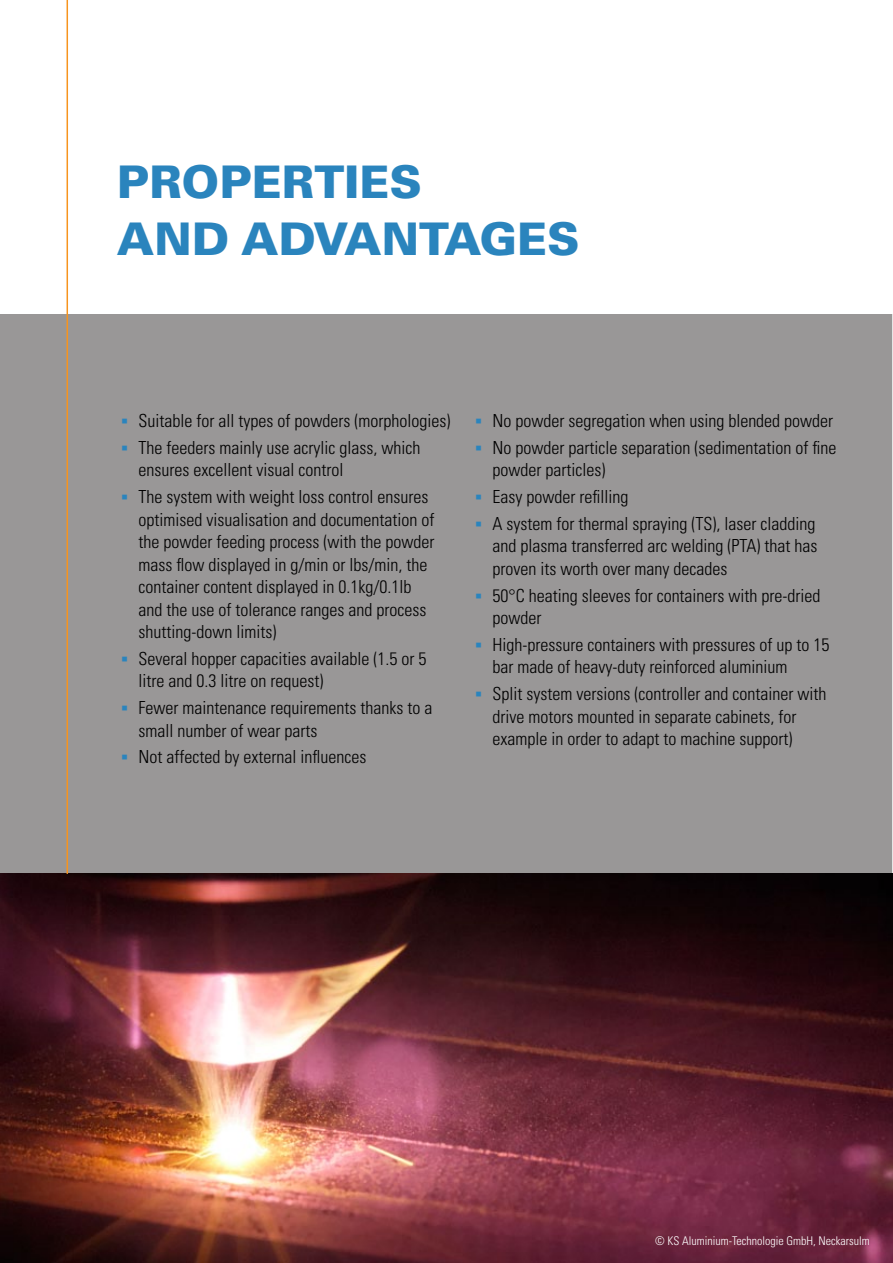
<style>
.page{position:relative;width:893px;height:1263px;background:#fff}
.page>*{position:absolute;margin:0;border:0;box-sizing:border-box;transform-origin:0 0}
.t1{font:900 45px/57px "Univers LT Std";color:#2a84bd}
.t2{font:300 condensed 18px/22.5px "Univers LT Std";color:#000}
.t3{font:300 condensed 12px "Univers LT Std";color:#fff}
.s1{font-family:"Arial";font-weight:700;font-stretch:normal;color:#2a84bd}
</style>
<div class="page">
<div style="left:0;top:314px;width:893px;height:560px;background:#999797"></div>
<svg style="left:892px;top:314px;width:1px;height:560px"></svg>
<img style="left:0;top:874px;width:893px;height:389px">
<hr style="left:67px;top:0;width:1px;height:874px;background:#f7941e">
<h1 class="t1" style="left:117px;top:153px;width:464px">PROPERTIES<br>AND ADVANTAGES</h1>
<p class="t2" style="left:121px;top:409px;width:330px"><span class="s1">▪</span> Suitable for all types of powders (morphologies)</p>
<p class="t2" style="left:138px;top:436px;width:283px;text-indent:-17px"><span class="s1">▪</span> The feeders mainly use acrylic glass, which ensures excellent visual control</p>
<p class="t2" style="left:138px;top:485px;width:297px;text-indent:-17px"><span class="s1">▪</span> The system with weight loss control ensures optimised visualisation and documentation of the powder feeding process (with the powder mass flow displayed in g/min or lbs/min, the container content displayed in 0.1kg/0.1lb and the use of tolerance ranges and process shutting-down limits)</p>
<p class="t2" style="left:139px;top:647px;width:289px;text-indent:-17px"><span class="s1">▪</span> Several hopper capacities available (1.5 or 5 litre and 0.3 litre on request)</p>
<p class="t2" style="left:139px;top:696px;width:295px;text-indent:-17px"><span class="s1">▪</span> Fewer maintenance requirements thanks to a small number of wear parts</p>
<p class="t2" style="left:122px;top:746px;width:246px"><span class="s1">▪</span> Not affected by external influences</p>
<p class="t2" style="left:475px;top:409px;width:359px"><span class="s1">▪</span> No powder segregation when using blended powder</p>
<p class="t2" style="left:492px;top:436px;width:345px;text-indent:-17px"><span class="s1">▪</span> No powder particle separation (sedimentation of fine powder particles)</p>
<p class="t2" style="left:475px;top:485px;width:154px"><span class="s1">▪</span> Easy powder refilling</p>
<p class="t2" style="left:492px;top:512px;width:326px;text-align:justify;text-indent:-17px"><span class="s1">▪</span> A system for thermal spraying (TS), laser cladding and plasma transferred arc welding (PTA) that has proven its worth over many decades</p>
<p class="t2" style="left:493px;top:584px;width:330px;text-indent:-17px"><span class="s1">▪</span> 50°C heating sleeves for containers with pre-dried powder</p>
<p class="t2" style="left:493px;top:633px;width:338px;text-indent:-17px"><span class="s1">▪</span> High-pressure containers with pressures of up to 15 bar made of heavy-duty reinforced aluminium</p>
<p class="t2" style="left:493px;top:682px;width:335px;text-indent:-17px"><span class="s1">▪</span> Split system versions (controller and container with drive motors mounted in separate cabinets, for example in order to adapt to machine support)</p>
<p class="t3" style="left:655px;top:1233px;width:216px">© KS Aluminium-Technologie GmbH, Neckarsulm</p>
</div>
